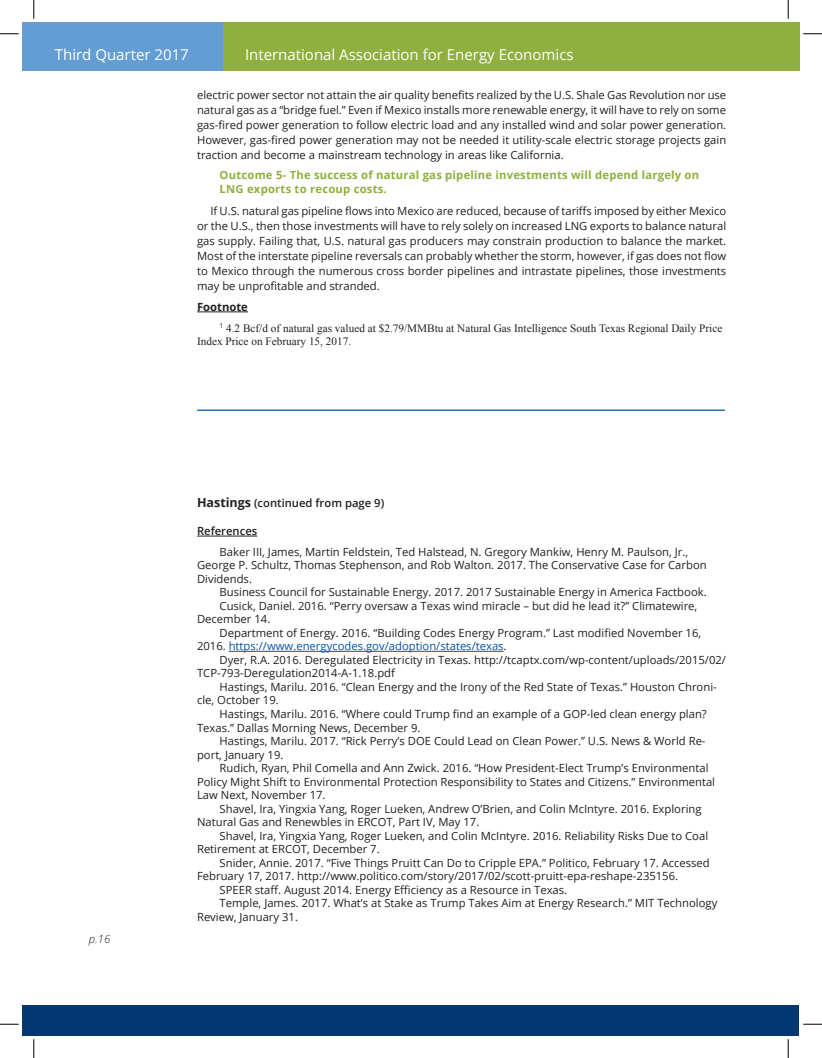
<style>
.page{position:relative;width:822px;height:1058px;background:#fff}
.page>*{position:absolute;margin:0;border:0;box-sizing:border-box;transform-origin:0 0}
.t1{font:15px "Open Sans";color:#fff}
.t2{font:11.25px/15px "Open Sans";color:#231f20;text-align:justify}
.t3{font:11.25px/13.5px "Times New Roman";color:#231f20}
.t4{font:700 11.25px/13.5px "Open Sans";letter-spacing:.02em;color:#8faf3e}
.t5{font:11.25px "Open Sans";color:#0155a5}
.t6{font:600 11.25px "Open Sans";color:#231f20}
.t7{font:700 11.25px "Open Sans";color:#231f20}
.t8{font:italic 300 11.25px "Open Sans";color:#231f20}
.s1{font-weight:700;font-size:12.5px}
.s2{color:#231f20}
</style>
<div class="page">
<div style="left:22px;top:1004px;width:777px;height:31px;background:#013874"></div>
<div style="left:220px;top:22px;width:579px;height:49px;background:#8faf3e"></div>
<div style="left:22px;top:22px;width:201px;height:49px;background:#639dd4"></div>
<hr style="left:197px;top:311px;width:51px;height:1px;background:#231f20">
<hr style="left:197px;top:536px;width:60px;height:1px;background:#231f20">
<hr style="left:229px;top:651px;width:274px;height:1px;background:#0155a5">
<hr style="left:197px;top:409px;width:527px;height:2px;background:#0155a5">
<svg style="left:0;top:33px;width:19px;height:2px"></svg>
<svg style="left:803px;top:33px;width:18px;height:2px"></svg>
<svg style="left:0;top:1023px;width:19px;height:2px"></svg>
<svg style="left:803px;top:1023px;width:18px;height:2px"></svg>
<svg style="left:33px;top:0;width:2px;height:19px"></svg>
<svg style="left:33px;top:1039px;width:2px;height:19px"></svg>
<svg style="left:787px;top:0;width:1px;height:19px"></svg>
<svg style="left:787px;top:1039px;width:1px;height:19px"></svg>
<h1 class="t1" style="left:55px;top:44px;width:135px">Third Quarter 2017</h1>
<h1 class="t1" style="left:245px;top:44px;width:330px">International Association for Energy Economics</h1>
<p class="t2" style="left:197px;top:87px;width:530px">electric power sector not attain the air quality benefits realized by the U.S. Shale Gas Revolution nor use natural gas as a “bridge fuel.” Even if Mexico installs more renewable energy, it will have to rely on some gas-fired power generation to follow electric load and any installed wind and solar power generation.<br>However, gas-fired power generation may not be needed it utility-scale electric storage projects gain traction and become a mainstream technology in areas like California.</p>
<p class="t4" style="left:219px;top:168px;width:481px">Outcome 5- The success of natural gas pipeline investments will depend largely on<br>LNG exports to recoup costs.</p>
<p class="t2" style="left:197px;top:203px;width:530px;text-indent:14px">If U.S. natural gas pipeline flows into Mexico are reduced, because of tariffs imposed by either Mexico or the U.S., then those investments will have to rely solely on increased LNG exports to balance natural gas supply. Failing that, U.S. natural gas producers may constrain production to balance the market.<br>Most of the interstate pipeline reversals can probably whether the storm, however, if gas does not flow to Mexico through the numerous cross border pipelines and intrastate pipelines, those investments may be unprofitable and stranded.</p>
<p class="t7" style="left:197px;top:299px;width:52px">Footnote</p>
<p class="t3" style="left:197px;top:321px;width:526px;text-indent:22px"><sup>1</sup> 4.2 Bcf/d of natural gas valued at $2.79/MMBtu at Natural Gas Intelligence South Texas Regional Daily Price<br>Index Price on February 15, 2017.</p>
<p class="t8" style="left:89px;top:931px;width:23px">p.16</p>
<p class="t6" style="left:197px;top:495px;width:189px"><span class="s1">H astings</span> (continued from page 9)</p>
<p class="t6" style="left:197px;top:523px;width:62px">References</p>
<p class="t2" style="left:197px;top:545px;width:511px;line-height:13.5px;text-align:left;text-indent:22px">Baker III, James, Martin Feldstein, Ted Halstead, N. Gregory Mankiw, Henry M. Paulson, Jr.,<br>George P. Schultz, Thomas Stephenson, and Rob Walton. 2017. The Conservative Case for Carbon<br>Dividends.</p>
<p class="t2" style="left:219px;top:584px;width:488px">Business Council for Sustainable Energy. 2017. 2017 Sustainable Energy in America Factbook.</p>
<p class="t2" style="left:219px;top:598px;width:479px">Cusick, Daniel. 2016. “Perry oversaw a Texas wind miracle – but did he lead it?” Climatewire,</p>
<p class="t2" style="left:197px;top:611px;width:75px">December 14.</p>
<p class="t2" style="left:219px;top:625px;width:483px">Department of Energy. 2016. “Building Codes Energy Program.” Last modified November 16,</p>
<p class="t5" style="left:197px;top:638px;width:311px"><span class="s2">2016.</span> https://www.energycodes.gov/adoption/states/texas<span class="s2">.</span></p>
<p class="t2" style="left:219px;top:652px;width:508px">Dyer, R.A. 2016. Deregulated Electricity in Texas. http://tcaptx.com/wp-content/uploads/2015/02/</p>
<p class="t2" style="left:197px;top:665px;width:199px">TCP-793-Deregulation2014-A-1.18.pdf</p>
<p class="t2" style="left:219px;top:679px;width:498px">Hastings, Marilu. 2016. “Clean Energy and the Irony of the Red State of Texas.” Houston Chroni-</p>
<p class="t2" style="left:197px;top:692px;width:83px">cle, October 19.</p>
<p class="t2" style="left:219px;top:706px;width:488px">Hastings, Marilu. 2016. “Where could Trump find an example of a GOP-led clean energy plan?</p>
<p class="t2" style="left:197px;top:719px;width:225px">Texas.” Dallas Morning News, December 9.</p>
<p class="t2" style="left:219px;top:733px;width:487px">Hastings, Marilu. 2017. “Rick Perry’s DOE Could Lead on Clean Power.” U.S. News &amp; World Re-</p>
<p class="t2" style="left:197px;top:746px;width:88px">port, January 19.</p>
<p class="t2" style="left:219px;top:760px;width:490px">Rudich, Ryan, Phil Comella and Ann Zwick. 2016. “How President-Elect Trump’s Environmental</p>
<p class="t2" style="left:197px;top:773px;width:519px">Policy Might Shift to Environmental Protection Responsibility to States and Citizens.” Environmental</p>
<p class="t2" style="left:197px;top:787px;width:130px">Law Next, November 17.</p>
<p class="t2" style="left:219px;top:800px;width:483px">Shavel, Ira, Yingxia Yang, Roger Lueken, Andrew O’Brien, and Colin McIntyre. 2016. Exploring</p>
<p class="t2" style="left:197px;top:814px;width:284px">Natural Gas and Renewbles in ERCOT, Part IV, May 17.</p>
<p class="t2" style="left:219px;top:827px;width:490px">Shavel, Ira, Yingxia Yang, Roger Lueken, and Colin McIntyre. 2016. Reliability Risks Due to Coal</p>
<p class="t2" style="left:197px;top:841px;width:184px">Retirement at ERCOT, December 7.</p>
<p class="t2" style="left:219px;top:854px;width:491px">Snider, Annie. 2017. “Five Things Pruitt Can Do to Cripple EPA.” Politico, February 17. Accessed</p>
<p class="t2" style="left:197px;top:868px;width:482px">February 17, 2017. http://www.politico.com/story/2017/02/scott-pruitt-epa-reshape-235156.</p>
<p class="t2" style="left:219px;top:881px;width:349px">SPEER staff. August 2014. Energy Efficiency as a Resource in Texas.</p>
<p class="t2" style="left:219px;top:895px;width:499px">Temple, James. 2017. What’s at Stake as Trump Takes Aim at Energy Research.” MIT Technology</p>
<p class="t2" style="left:197px;top:908px;width:102px">Review, January 31.</p>
</div>
